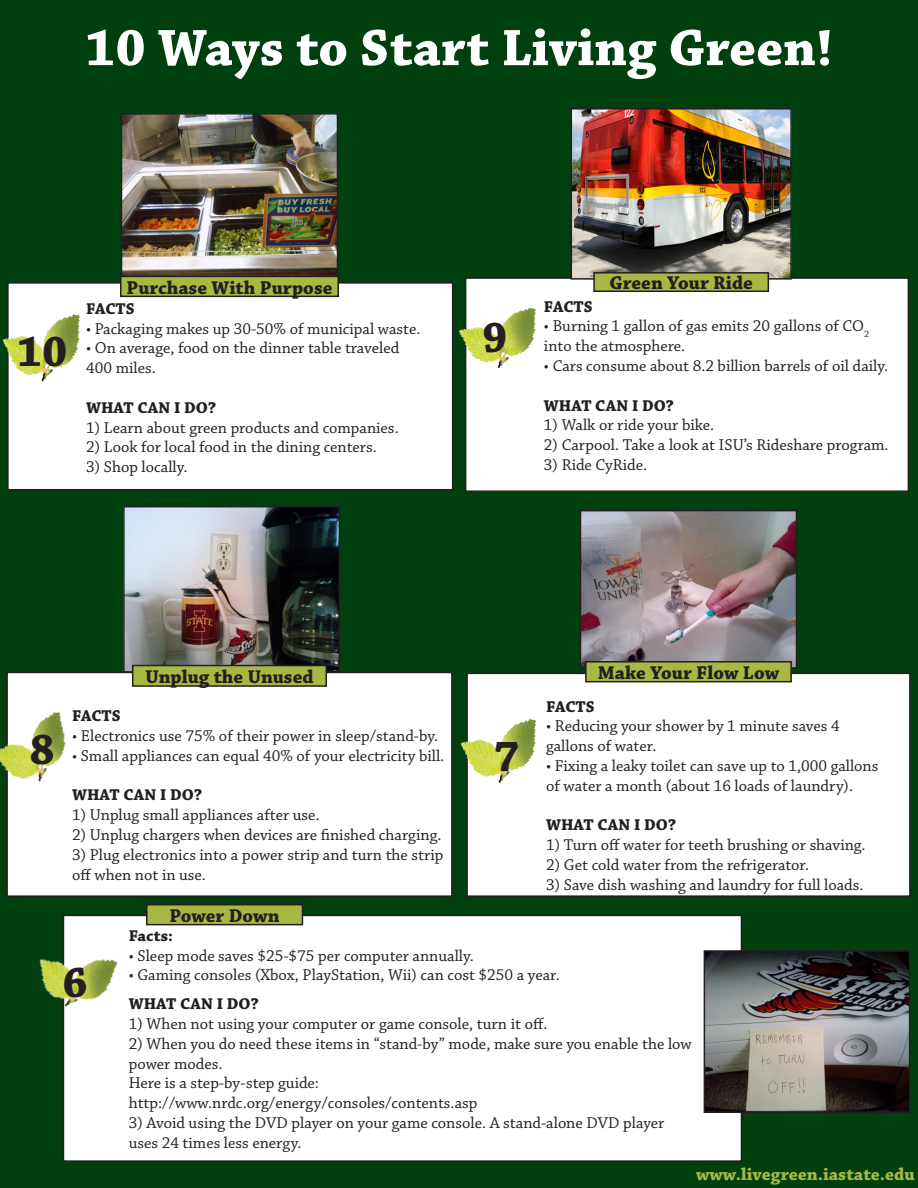
<style>
.page{position:relative;width:918px;height:1188px;background:#003f0e}
.page>*{position:absolute;margin:0;border:0;box-sizing:border-box;transform-origin:0 0}
.t1{font:700 54px "Chaparral Pro";color:#fff}
.Number{font:700 45px "Chaparral Pro";color:#231f20}
.Heading{font:700 19.5px "Chaparral Pro";color:#231f20}
.Body{font:700 18px "Chaparral Pro";color:#a7b843}
.Body-2{font:16.5px/19.8px "Chaparral Pro";color:#231f20}
.Body-3{font:700 16.5px "Chaparral Pro";letter-spacing:.005em;color:#231f20}
</style>
<div class="page">
<div style="left:7px;top:672px;width:445px;height:224px;background:#fff"></div>
<div style="left:6px;top:672px;width:447px;height:225px;border:2px solid #231f20"></div>
<img style="left:0;top:703px;width:66px;height:95px">
<div style="left:8px;top:283px;width:445px;height:207px;background:#fff"></div>
<div style="left:7px;top:282px;width:446px;height:208px;border:2px solid #231f20"></div>
<img style="left:2px;top:309px;width:78px;height:78px">
<div style="left:467px;top:673px;width:443px;height:223px;background:#fff"></div>
<div style="left:466px;top:673px;width:445px;height:224px;border:2px solid #231f20"></div>
<img style="left:460px;top:713px;width:76px;height:75px">
<img style="left:126px;top:509px;width:211px;height:161px">
<div style="left:123px;top:506px;width:217px;height:167px;border:2px solid #231f20"></div>
<img style="left:583px;top:513px;width:211px;height:153px">
<div style="left:580px;top:510px;width:217px;height:159px;border:2px solid #231f20"></div>
<div style="left:466px;top:278px;width:442px;height:213px;background:#fff"></div>
<div style="left:465px;top:277px;width:444px;height:215px;border:2px solid #231f20"></div>
<img style="left:453px;top:302px;width:83px;height:71px">
<div style="left:63px;top:915px;width:678px;height:246px;background:#fff"></div>
<div style="left:63px;top:915px;width:679px;height:247px;border:2px solid #231f20"></div>
<img style="left:39px;top:932px;width:79px;height:93px">
<svg style="left:145px;top:904px;width:159px;height:22px;background:#95a243"></svg>
<img style="left:707px;top:953px;width:200px;height:157px">
<div style="left:704px;top:950px;width:206px;height:163px;border:2px solid #231f20"></div>
<img style="left:124px;top:116px;width:211px;height:159px">
<div style="left:121px;top:113px;width:217px;height:167px;border:2px solid #231f20"></div>
<img style="left:574px;top:111px;width:215px;height:166px">
<div style="left:571px;top:108px;width:221px;height:172px;border:2px solid #231f20"></div>
<svg style="left:593px;top:271px;width:177px;height:21px;background:#919d41"></svg>
<svg style="left:131px;top:664px;width:197px;height:23px;background:#929f41"></svg>
<svg style="left:119px;top:275px;width:221px;height:23px;background:#95a144"></svg>
<svg style="left:584px;top:660px;width:209px;height:23px;background:#94a146"></svg>
<p class="t1" style="left:85px;top:16px;width:750px">10 Ways to Start Living Green!</p>
<p class="Number" style="left:17px;top:325px;width:52px">10</p>
<p class="Heading" style="left:127px;top:276px;width:207px">Purchase With Purpose</p>
<p class="Body-3" style="left:86px;top:299px;width:50px">FACTS</p>
<p class="Body-2" style="left:86px;top:319px;width:336px">• Packaging makes up 30-50% of municipal waste.</p>
<p class="Body-2" style="left:86px;top:339px;width:315px">• On average, food on the dinner table traveled<br>400 miles.</p>
<p class="Body-3" style="left:86px;top:398px;width:132px">WHAT CAN I DO?</p>
<p class="Body-2" style="left:86px;top:418px;width:314px">1) Learn about green products and companies.</p>
<p class="Body-2" style="left:86px;top:438px;width:292px">2) Look for local food in the dining centers.</p>
<p class="Body-2" style="left:86px;top:458px;width:103px">3) Shop locally.</p>
<p class="Number" style="left:482px;top:312px;width:27px">9</p>
<p class="Heading" style="left:610px;top:272px;width:145px">Green Your Ride</p>
<p class="Body-3" style="left:544px;top:297px;width:50px">FACTS</p>
<p class="Body-2" style="left:544px;top:317px;width:327px">• Burning 1 gallon of gas emits 20 gallons of CO<sub>2</sub></p>
<p class="Body-2" style="left:544px;top:337px;width:143px">into the atmosphere.</p>
<p class="Body-2" style="left:544px;top:356px;width:346px">• Cars consume about 8.2 billion barrels of oil daily.</p>
<p class="Body-3" style="left:544px;top:396px;width:132px">WHAT CAN I DO?</p>
<p class="Body-2" style="left:544px;top:416px;width:172px">1) Walk or ride your bike.</p>
<p class="Body-2" style="left:544px;top:436px;width:346px">2) Carpool. Take a look at ISU’s Rideshare program.</p>
<p class="Body-2" style="left:544px;top:455px;width:105px">3) Ride CyRide.</p>
<p class="Number" style="left:29px;top:724px;width:27px">8</p>
<p class="Heading" style="left:145px;top:665px;width:170px">Unplug the Unused</p>
<p class="Body-3" style="left:72px;top:706px;width:50px">FACTS</p>
<p class="Body-2" style="left:72px;top:726px;width:368px">• Electronics use 75% of their power in sleep/stand-by.</p>
<p class="Body-2" style="left:72px;top:746px;width:374px">• Small appliances can equal 40% of your electricity bill.</p>
<p class="Body-3" style="left:72px;top:785px;width:132px">WHAT CAN I DO?</p>
<p class="Body-2" style="left:72px;top:806px;width:249px">1) Unplug small appliances after use.</p>
<p class="Body-2" style="left:72px;top:825px;width:371px">2) Unplug chargers when devices are finished charging.</p>
<p class="Body-2" style="left:72px;top:845px;width:373px">3) Plug electronics into a power strip and turn the strip off when not in use.</p>
<p class="Heading" style="left:170px;top:904px;width:112px">Power Down</p>
<p class="Number" style="left:494px;top:731px;width:27px">7</p>
<p class="Heading" style="left:598px;top:661px;width:183px">Make Your Flow Low</p>
<p class="Body-3" style="left:546px;top:697px;width:50px">FACTS</p>
<p class="Body-2" style="left:546px;top:717px;width:295px">• Reducing your shower by 1 minute saves 4 gallons of water.</p>
<p class="Body-2" style="left:546px;top:757px;width:334px">• Fixing a leaky toilet can save up to 1,000 gallons of water a month (about 16 loads of laundry).</p>
<p class="Body-3" style="left:546px;top:816px;width:132px">WHAT CAN I DO?</p>
<p class="Body-2" style="left:546px;top:836px;width:321px">1) Turn off water for teeth brushing or shaving.</p>
<p class="Body-2" style="left:546px;top:856px;width:265px">2) Get cold water from the refrigerator.</p>
<p class="Body-2" style="left:546px;top:875px;width:319px">3) Save dish washing and laundry for full loads.</p>
<p class="Number" style="left:62px;top:956px;width:27px">6</p>
<p class="Body-3" style="left:129px;top:926px;width:46px">Facts:</p>
<p class="Body-2" style="left:129px;top:946px;width:347px">• Sleep mode saves $25-$75 per computer annually.</p>
<p class="Body-2" style="left:129px;top:966px;width:433px">• Gaming consoles (Xbox, PlayStation, Wii) can cost $250 a year.</p>
<p class="Body-3" style="left:129px;top:994px;width:132px">WHAT CAN I DO?</p>
<p class="Body-2" style="left:129px;top:1015px;width:420px">1) When not using your computer or game console, turn it off.</p>
<p class="Body-2" style="left:129px;top:1034px;width:565px">2) When you do need these items in “stand-by” mode, make sure you enable the low power modes.<br>Here is a step-by-step guide:</p>
<p class="Body-2" style="left:129px;top:1094px;width:350px">http://www.nrdc.org/energy/consoles/contents.asp</p>
<p class="Body-2" style="left:129px;top:1114px;width:537px">3) Avoid using the DVD player on your game console. A stand-alone DVD player uses 24 times less energy.</p>
<p class="Body" style="left:696px;top:1164px;width:220px">www.livegreen.iastate.edu</p>
</div>
